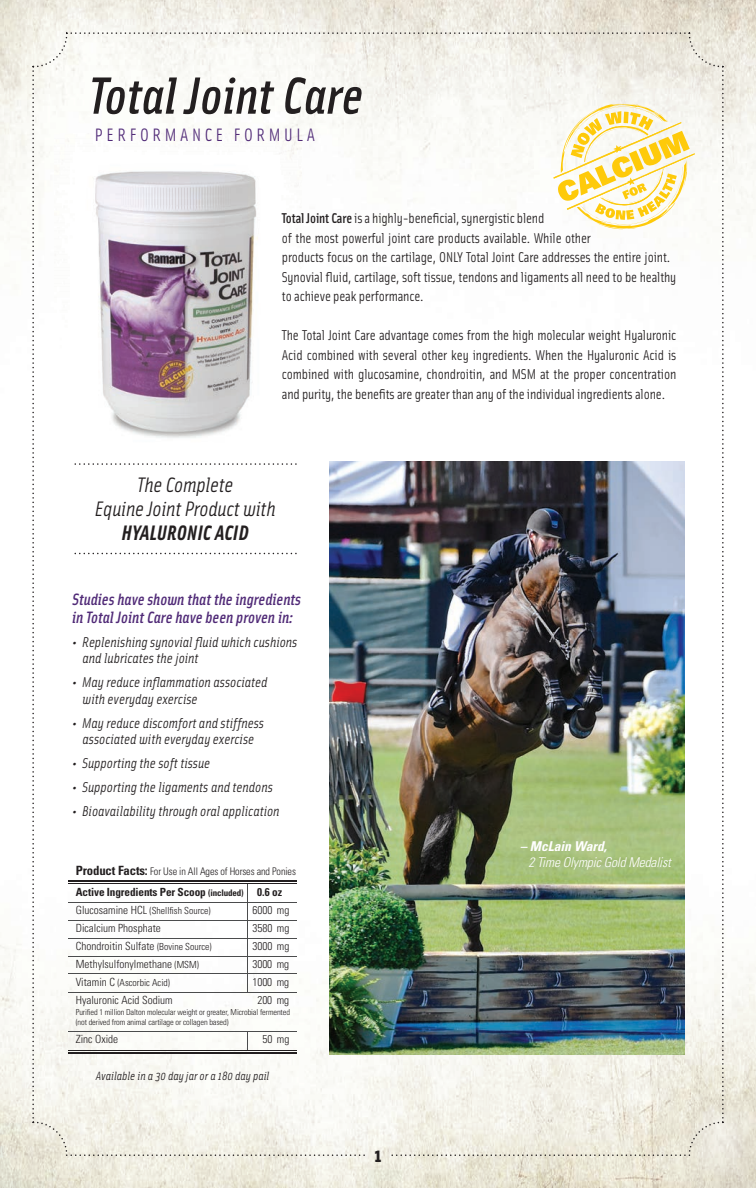
<style>
.page{position:relative;width:756px;height:1188px;background:#fff}
.page>*{position:absolute;margin:0;border:0;box-sizing:border-box;transform-origin:0 0}
.t1{font:italic 500 52.5px "Solex";color:#231f20}
.t2{font:italic 21px/24px "Solex Regular Lining";letter-spacing:-.01em;color:#231f20;text-align:center}
.t3{font:italic 700 21px "Solex";color:#231f20}
.t4{font:18px "Solex Regular Lining";letter-spacing:.2em;color:#502a77}
.t5{font:italic 16.5px/18px "Solex Medium Lining";color:#502a77}
.t6{font:16.5px "Solex Black Lining";color:#231f20}
.t7{font:14.25px/19.5px "Solex Regular Lining";letter-spacing:-.01em;color:#231f20}
.t8{font:italic 14.25px/16.5px "Solex";color:#231f20}
.t9{font:italic 300 condensed 13.5px "Univers";letter-spacing:-.01em;color:#fff}
.t10{font:italic 700 condensed 13.5px "Univers";color:#fff}
.t11{font:italic 12px "Solex";color:#231f20}
.t12{font:300 condensed 11.25px "Univers";color:#231f20}
.t13{font:700 condensed 11.25px "Univers";letter-spacing:-.01em;color:#231f20}
.t14{font:300 condensed 10.5px "Univers";letter-spacing:-.01em;color:#231f20}
.t15{font:300 condensed 9.75px "Univers";color:#231f20}
.t16{font:300 condensed 8.25px/10.5px "Univers";letter-spacing:-.01em;color:#231f20}
.s1{font-family:"Solex Medium Lining"}
.s2{font-weight:700;font-size:12.75px}
.s3{font-size:9px}
.s4{font-size:11.25px}
.s5{font-size:9.75px}
</style>
<div class="page">
<img style="left:0;top:0;width:756px;height:240px">
<img style="left:0;top:943px;width:756px;height:245px">
<img style="left:32px;top:32px;width:692px;height:1124px">
<h1 class="t1" style="left:89px;top:62px;width:276px">Total Joint Care</h1>
<p class="t4" style="left:95px;top:124px;width:222px">PERFORMANCE FORMULA</p>
<p class="t7" style="left:282px;top:208px;width:396px"><span class="s1">Total Joint Care</span> is a highly-beneficial, synergistic blend<br>of the most powerful joint care products available. While other<br>products focus on the cartilage, ONLY Total Joint Care addresses the entire joint.<br>Synovial fluid, cartilage, soft tissue, tendons and ligaments all need to be healthy to achieve peak performance.</p>
<p class="t7" style="left:282px;top:325px;width:396px;text-align:justify">The Total Joint Care advantage comes from the high molecular weight Hyaluronic Acid combined with several other key ingredients. When the Hyaluronic Acid is combined with glucosamine, chondroitin, and MSM at the proper concentration and purity, the benefits are greater than any of the individual ingredients alone.</p>
<h2 class="t2" style="left:95px;top:472px;width:182px">The Complete<br>Equine Joint Product with</h2>
<h2 class="t3" style="left:122px;top:519px;width:129px">HYALURONIC ACID</h2>
<p class="t5" style="left:72px;top:589px;width:230px">Studies have shown that the ingredients in Total Joint Care have been proven in:</p>
<p class="t8" style="left:83px;top:633px;width:216px;text-indent:-11px">• Replenishing synovial fluid which cushions and lubricates the joint</p>
<p class="t8" style="left:83px;top:673px;width:186px;text-indent:-11px">• May reduce inflammation associated with everyday exercise</p>
<p class="t8" style="left:72px;top:714px;width:194px;text-align:center">• May reduce discomfort and stiffness associated with everyday exercise</p>
<p class="t8" style="left:72px;top:754px;width:140px">• Supporting the soft tissue</p>
<p class="t8" style="left:72px;top:778px;width:202px">• Supporting the ligaments and tendons</p>
<p class="t8" style="left:72px;top:802px;width:209px">• Bioavailability through oral application</p>
<p class="t14" style="left:76px;top:865px;width:222px"><span class="s2">Product Facts:</span> For Use in All Ages of Horses and Ponies</p>
<p class="t13" style="left:76px;top:885px;width:208px">Active Ingredients Per Scoop <span class="s3">(included)</span> 0.6 oz</p>
<p class="t15" style="left:76px;top:905px;width:136px"><span class="s4">Glucosamine HCL</span> (Shellfish Source)</p>
<p class="t12" style="left:252px;top:904px;width:38px">6000 mg</p>
<p class="t12" style="left:76px;top:922px;width:86px">Dicalcium Phosphate</p>
<p class="t12" style="left:252px;top:922px;width:38px">3580 mg</p>
<p class="t12" style="left:76px;top:940px;width:137px">Chondroitin Sulfate <span class="s5">(Bovine Source)</span></p>
<p class="t12" style="left:252px;top:940px;width:38px">3000 mg</p>
<p class="t12" style="left:76px;top:958px;width:125px">Methylsulfonylmethane <span class="s5">(MSM)</span></p>
<p class="t12" style="left:252px;top:958px;width:38px">3000 mg</p>
<p class="t15" style="left:76px;top:977px;width:96px"><span class="s4">Vitamin C</span> (Ascorbic Acid)</p>
<p class="t12" style="left:252px;top:976px;width:38px">1000 mg</p>
<p class="t12" style="left:76px;top:994px;width:98px">Hyaluronic Acid Sodium</p>
<p class="t12" style="left:257px;top:994px;width:33px">200 mg</p>
<p class="t16" style="left:76px;top:1007px;width:216px">Purified 1 million Dalton molecular weight or greater, Microbial fermented (not derived from animal cartilage or collagen based)</p>
<p class="t12" style="left:76px;top:1033px;width:44px">Zinc Oxide</p>
<p class="t12" style="left:262px;top:1033px;width:28px">50 mg</p>
<p class="t11" style="left:96px;top:1068px;width:175px">Available in a 30 day jar or a 180 day pail</p>
<p class="t6" style="left:374px;top:1144px;width:9px">1</p>
<p class="t10" style="left:520px;top:838px;width:88px">– McLain Ward,</p>
<p class="t9" style="left:528px;top:854px;width:144px">2 Time Olympic Gold Medalist</p>
</div>
